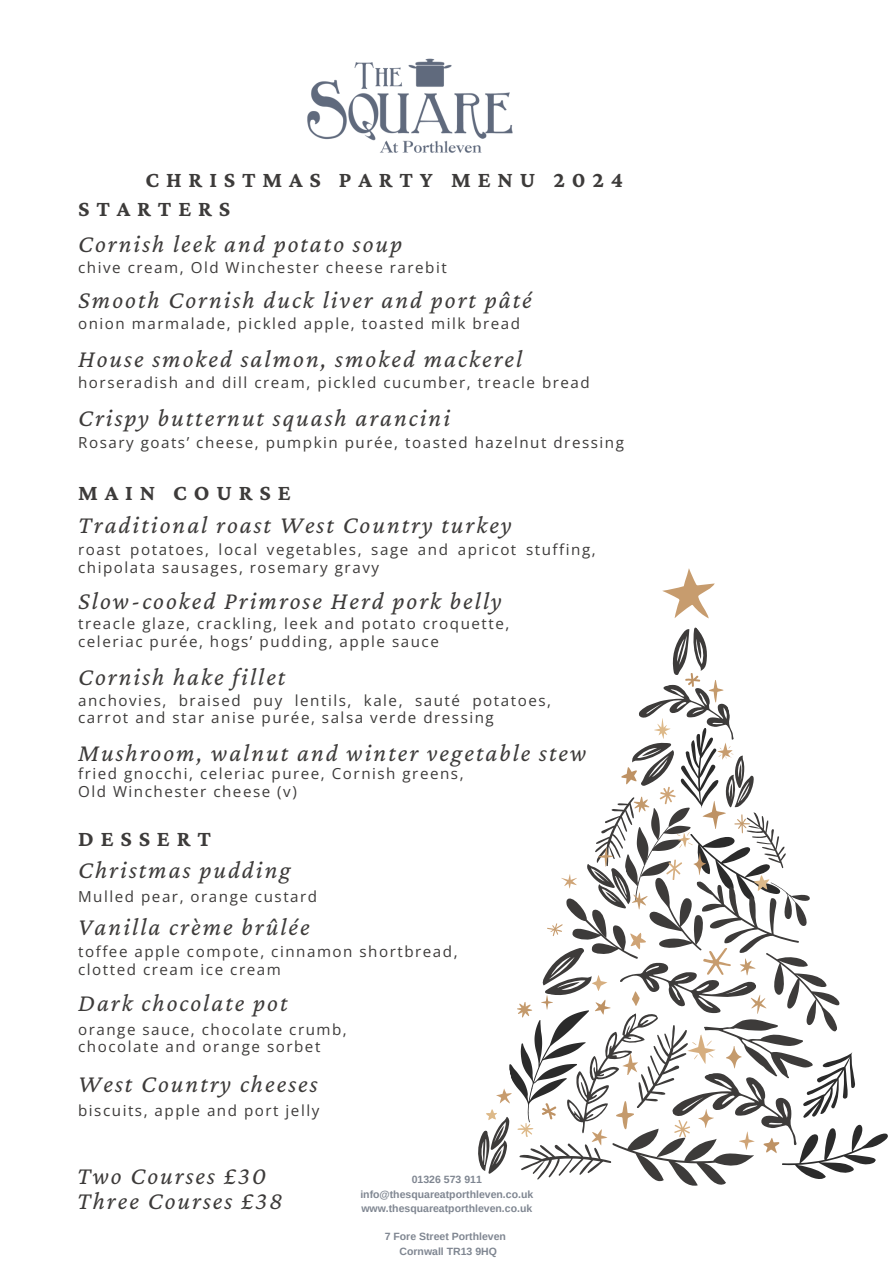
<style>
.page{position:relative;width:894px;height:1264px;background:#fff}
.page>*{position:absolute;margin:0;border:0;box-sizing:border-box;transform-origin:0 0}
.t1{font:italic 25.2px/24.6px "Crimson Pro";letter-spacing:.08em;color:#3d3b3a}
.t2{font:700 22.8px "Crimson Pro";letter-spacing:.3em;color:#3d3b3a}
.t3{font:15.15px/17.7px "Open Sans";letter-spacing:.1em;color:#3d3b3a}
.t4{font:700 10.5px "Arimo";color:#7f8691}
</style>
<div class="page">
<svg style="left:662px;top:568px;width:52px;height:50px"></svg>
<svg style="left:478px;top:627px;width:410px;height:559px"></svg>
<img style="left:307px;top:58px;width:206px;height:95px">
<h3 class="t2" style="left:145px;top:167px;width:479px">CHRISTMAS PARTY MENU 2024</h3>
<h1 class="t2" style="left:78px;top:196px;width:154px">STARTERS</h1>
<h1 class="t1" style="left:78px;top:231px;width:325px">Cornish leek and potato soup</h1>
<h2 class="t3" style="left:78px;top:258px;width:370px">chive cream, Old Winchester cheese rarebit</h2>
<h1 class="t1" style="left:78px;top:287px;width:455px">Smooth Cornish duck liver and port pâté</h1>
<h2 class="t3" style="left:78px;top:314px;width:443px">onion marmalade, pickled apple, toasted milk bread</h2>
<h3 class="t1" style="left:78px;top:346px;width:445px">House smoked salmon, smoked mackerel</h3>
<p class="t3" style="left:78px;top:373px;width:513px">horseradish and dill cream, pickled cucumber, treacle bread</p>
<h2 class="t1" style="left:78px;top:405px;width:373px">Crispy butternut squash arancini</h2>
<h3 class="t3" style="left:78px;top:433px;width:547px">Rosary goats’ cheese, pumpkin purée, toasted hazelnut dressing</h3>
<h3 class="t2" style="left:78px;top:479px;width:214px">MAIN COURSE</h3>
<h2 class="t1" style="left:78px;top:511px;width:435px">Traditional roast West Country turkey</h2>
<p class="t3" style="left:78px;top:540px;width:519px">roast potatoes, local vegetables, sage and apricot stuffing, chipolata sausages, rosemary gravy</p>
<h2 class="t1" style="left:78px;top:588px;width:425px">Slow-cooked Primrose Herd pork belly</h2>
<p class="t3" style="left:78px;top:614px;width:432px">treacle glaze, crackling, leek and potato croquette, celeriac purée, hogs’ pudding, apple sauce</p>
<p class="t1" style="left:78px;top:663px;width:209px">Cornish hake fillet</p>
<h3 class="t3" style="left:78px;top:691px;width:474px">anchovies, braised puy lentils, kale, sauté potatoes, carrot and star anise purée, salsa verde dressing</h3>
<p class="t1" style="left:78px;top:740px;width:509px">Mushroom, walnut and winter vegetable stew</p>
<p class="t3" style="left:78px;top:764px;width:387px">fried gnocchi, celeriac puree, Cornish greens,<br>Old Winchester cheese (v)</p>
<h2 class="t2" style="left:78px;top:825px;width:134px">DESSERT</h2>
<h3 class="t1" style="left:78px;top:857px;width:214px">Christmas pudding</h3>
<h2 class="t3" style="left:78px;top:886px;width:240px">Mulled pear, orange custard</h2>
<p class="t1" style="left:78px;top:914px;width:233px">Vanilla crème brûlée</p>
<p class="t3" style="left:78px;top:942px;width:381px">toffee apple compote, cinnamon shortbread, clotted cream ice cream</p>
<p class="t1" style="left:78px;top:990px;width:211px">Dark chocolate pot</p>
<p class="t3" style="left:78px;top:1020px;width:270px">orange sauce, chocolate crumb, chocolate and orange sorbet</p>
<h3 class="t1" style="left:78px;top:1071px;width:241px">West Country cheeses</h3>
<h2 class="t3" style="left:78px;top:1101px;width:242px">biscuits, apple and port jelly</h2>
<p class="t1" style="left:77px;top:1163px;width:207px">Two Courses £30<br>Three Courses £38</p>
<p class="t4" style="left:411px;top:1173px;width:71px">01326 573 911</p>
<p class="t4" style="left:360px;top:1188px;width:174px">info@thesquareatporthleven.co.uk</p>
<h3 class="t4" style="left:361px;top:1202px;width:172px">www.thesquareatporthleven.co.uk</h3>
<p class="t4" style="left:384px;top:1230px;width:123px">7 Fore Street Porthleven</p>
<p class="t4" style="left:399px;top:1245px;width:99px">Cornwall TR13 9HQ</p>
</div>
